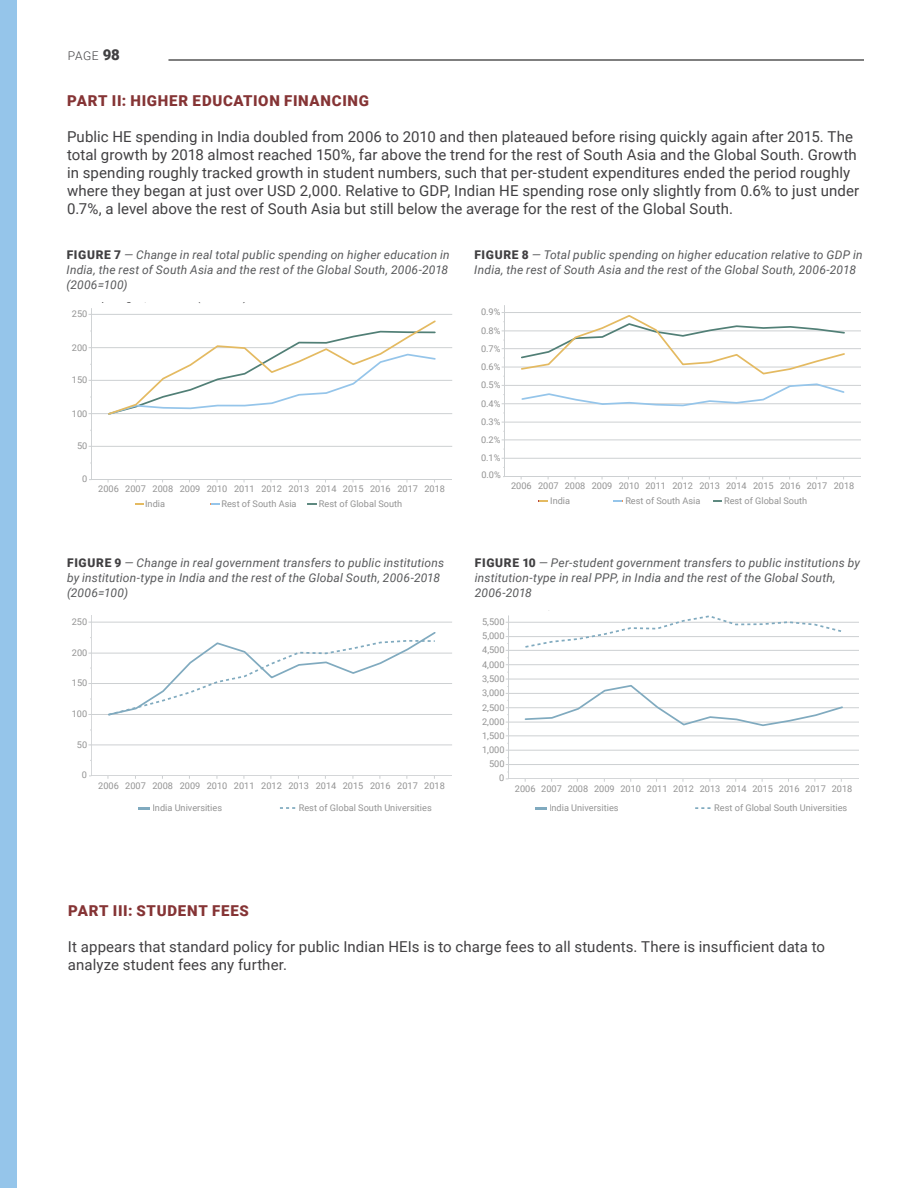
<style>
.page{position:relative;width:918px;height:1188px;background:#fff}
.page>*{position:absolute;margin:0;border:0;box-sizing:border-box;transform-origin:0 0}
.Body{font:15px/18px "Roboto";letter-spacing:.005em;color:#414042}
.V-_Subhead{font:900 15px "Roboto";letter-spacing:.045em;color:#853435}
.Figure_Caption{font:italic 12px/15px "Roboto";letter-spacing:.015em;color:#58595b}
.t1{font:300 12px "Roboto";color:#414042}
.t2{font:9.15px "Roboto";color:#939393}
.s1{font-weight:900;font-size:15px}
.s2{font-weight:900;font-style:normal;color:#414042}
</style>
<div class="page">
<hr style="left:168px;top:60px;width:696px;height:1px;background:#000">
<div style="left:0;top:0;width:17px;height:1188px;background:#95c5ea"></div>
<hr style="left:509px;top:764px;width:350px;height:1px;background:#cdd0d2">
<hr style="left:509px;top:750px;width:350px;height:1px;background:#cdd0d2">
<hr style="left:509px;top:736px;width:350px;height:1px;background:#cdd0d2">
<hr style="left:509px;top:722px;width:350px;height:1px;background:#cdd0d2">
<hr style="left:509px;top:707px;width:350px;height:1px;background:#cdd0d2">
<hr style="left:509px;top:693px;width:350px;height:1px;background:#cdd0d2">
<hr style="left:509px;top:679px;width:350px;height:1px;background:#cdd0d2">
<hr style="left:509px;top:664px;width:350px;height:1px;background:#cdd0d2">
<hr style="left:509px;top:650px;width:350px;height:1px;background:#cdd0d2">
<hr style="left:509px;top:636px;width:350px;height:1px;background:#cdd0d2">
<hr style="left:509px;top:622px;width:350px;height:1px;background:#cdd0d2">
<svg style="left:524px;top:685px;width:320px;height:41px"></svg>
<hr style="left:509px;top:779px;width:350px;height:1px;background:#cdd0d2">
<hr style="left:509px;top:616px;width:1px;height:163px;background:#cdd0d2">
<svg style="left:523px;top:615px;width:320px;height:33px"></svg>
<svg style="left:695px;top:807px;width:16px;height:2px"></svg>
<svg style="left:535px;top:807px;width:12px;height:2px"></svg>
<hr style="left:91px;top:745px;width:361px;height:1px;background:#cdd0d2">
<hr style="left:91px;top:714px;width:361px;height:1px;background:#cdd0d2">
<hr style="left:91px;top:683px;width:361px;height:1px;background:#cdd0d2">
<hr style="left:91px;top:653px;width:361px;height:1px;background:#cdd0d2">
<hr style="left:91px;top:622px;width:361px;height:1px;background:#cdd0d2">
<svg style="left:107px;top:632px;width:330px;height:84px"></svg>
<hr style="left:91px;top:776px;width:361px;height:1px;background:#cdd0d2">
<hr style="left:91px;top:615px;width:1px;height:161px;background:#cdd0d2">
<svg style="left:280px;top:807px;width:16px;height:2px"></svg>
<svg style="left:138px;top:807px;width:12px;height:2px"></svg>
<hr style="left:505px;top:458px;width:356px;height:1px;background:#cdd0d2">
<hr style="left:505px;top:440px;width:356px;height:1px;background:#cdd0d2">
<hr style="left:505px;top:422px;width:356px;height:1px;background:#cdd0d2">
<hr style="left:505px;top:403px;width:356px;height:1px;background:#cdd0d2">
<hr style="left:505px;top:385px;width:356px;height:1px;background:#cdd0d2">
<hr style="left:505px;top:367px;width:356px;height:1px;background:#cdd0d2">
<hr style="left:505px;top:348px;width:356px;height:1px;background:#cdd0d2">
<hr style="left:505px;top:331px;width:356px;height:1px;background:#cdd0d2">
<hr style="left:505px;top:312px;width:356px;height:1px;background:#cdd0d2">
<svg style="left:520px;top:315px;width:326px;height:60px"></svg>
<hr style="left:505px;top:476px;width:356px;height:1px;background:#cdd0d2">
<hr style="left:505px;top:306px;width:1px;height:171px;background:#cdd0d2">
<svg style="left:713px;top:500px;width:9px;height:2px"></svg>
<svg style="left:520px;top:383px;width:326px;height:24px"></svg>
<svg style="left:614px;top:500px;width:8px;height:2px"></svg>
<svg style="left:539px;top:500px;width:9px;height:2px"></svg>
<hr style="left:91px;top:446px;width:361px;height:1px;background:#cdd0d2">
<hr style="left:91px;top:413px;width:361px;height:1px;background:#cdd0d2">
<hr style="left:91px;top:380px;width:361px;height:1px;background:#cdd0d2">
<hr style="left:91px;top:347px;width:361px;height:1px;background:#cdd0d2">
<hr style="left:91px;top:314px;width:361px;height:1px;background:#cdd0d2">
<svg style="left:108px;top:320px;width:328px;height:95px"></svg>
<hr style="left:91px;top:479px;width:361px;height:1px;background:#cdd0d2">
<hr style="left:91px;top:309px;width:1px;height:171px;background:#cdd0d2">
<svg style="left:308px;top:503px;width:8px;height:2px"></svg>
<svg style="left:211px;top:503px;width:8px;height:2px"></svg>
<svg style="left:135px;top:503px;width:9px;height:2px"></svg>
<p class="t1" style="left:68px;top:48px;width:54px">PAGE <span class="s1">98</span></p>
<h3 class="V-_Subhead" style="left:67px;top:90px;width:303px">PART II: HIGHER EDUCATION FINANCING</h3>
<p class="Body" style="left:67px;top:127px;width:794px">Public HE spending in India doubled from 2006 to 2010 and then plateaued before rising quickly again after 2015. The total growth by 2018 almost reached 150%, far above the trend for the rest of South Asia and the Global South. Growth in spending roughly tracked growth in student numbers, such that per-student expenditures ended the period roughly where they began at just over USD 2,000. Relative to GDP, Indian HE spending rose only slightly from 0.6% to just under 0.7%, a level above the rest of South Asia but still below the average for the rest of the Global South.</p>
<p class="Figure_Caption" style="left:67px;top:246px;width:385px"><span class="s2">FIGURE 7</span> — Change in real total public spending on higher education in<br>India, the rest of South Asia and the rest of the Global South, 2006-2018 (2006=100)</p>
<p class="Figure_Caption" style="left:474px;top:246px;width:390px"><span class="s2">FIGURE 8</span> — Total public spending on higher education relative to GDP in<br>India, the rest of South Asia and the rest of the Global South, 2006-2018</p>
<p class="t2" style="left:72px;top:308px;width:17px">250</p>
<p class="t2" style="left:481px;top:306px;width:21px">0.9%</p>
<p class="t2" style="left:481px;top:324px;width:21px">0.8%</p>
<p class="t2" style="left:72px;top:341px;width:17px">200</p>
<p class="t2" style="left:481px;top:342px;width:21px">0.7%</p>
<p class="t2" style="left:481px;top:360px;width:21px">0.6%</p>
<p class="t2" style="left:72px;top:374px;width:17px">150</p>
<p class="t2" style="left:481px;top:379px;width:21px">0.5%</p>
<p class="t2" style="left:481px;top:397px;width:21px">0.4%</p>
<p class="t2" style="left:72px;top:407px;width:17px">100</p>
<p class="t2" style="left:481px;top:415px;width:21px">0.3%</p>
<p class="t2" style="left:77px;top:440px;width:12px">50</p>
<p class="t2" style="left:481px;top:433px;width:21px">0.2%</p>
<p class="t2" style="left:481px;top:451px;width:21px">0.1%</p>
<p class="t2" style="left:82px;top:467px;width:7px">0</p>
<p class="t2" style="left:82px;top:473px;width:7px">0</p>
<p class="t2" style="left:98px;top:483px;width:348px">2006 2007 2008 2009 2010 2011 2012 2013 2014 2015 2016 2017 2018</p>
<p class="t2" style="left:481px;top:464px;width:21px">0.0%</p>
<p class="t2" style="left:481px;top:469px;width:21px">0.0%</p>
<p class="t2" style="left:511px;top:480px;width:345px">2006 2007 2008 2009 2010 2011 2012 2013 2014 2015 2016 2017 2018</p>
<p class="t2" style="left:145px;top:497px;width:21px">India</p>
<p class="t2" style="left:221px;top:497px;width:77px">Rest of South Asia</p>
<p class="t2" style="left:319px;top:497px;width:85px">Rest of Global South</p>
<p class="t2" style="left:550px;top:494px;width:21px">India</p>
<p class="t2" style="left:625px;top:494px;width:77px">Rest of South Asia</p>
<p class="t2" style="left:724px;top:494px;width:85px">Rest of Global South</p>
<p class="Figure_Caption" style="left:67px;top:555px;width:379px"><span class="s2">FIGURE 9</span> — Change in real government transfers to public institutions by institution-type in India and the rest of the Global South, 2006-2018 (2006=100)</p>
<p class="Figure_Caption" style="left:475px;top:555px;width:387px"><span class="s2">FIGURE 10</span> — Per-student government transfers to public institutions by institution-type in real PPP, in India and the rest of the Global South,<br>2006-2018</p>
<p class="t2" style="left:72px;top:615px;width:17px">250</p>
<p class="t2" style="left:482px;top:615px;width:24px">5,500</p>
<p class="t2" style="left:482px;top:630px;width:24px">5,000</p>
<p class="t2" style="left:72px;top:646px;width:17px">200</p>
<p class="t2" style="left:482px;top:644px;width:24px">4,500</p>
<p class="t2" style="left:482px;top:658px;width:24px">4,000</p>
<p class="t2" style="left:72px;top:677px;width:17px">150</p>
<p class="t2" style="left:482px;top:672px;width:24px">3,500</p>
<p class="t2" style="left:482px;top:687px;width:24px">3,000</p>
<p class="t2" style="left:72px;top:708px;width:17px">100</p>
<p class="t2" style="left:482px;top:701px;width:24px">2,500</p>
<p class="t2" style="left:482px;top:715px;width:24px">2,000</p>
<p class="t2" style="left:77px;top:738px;width:12px">50</p>
<p class="t2" style="left:482px;top:729px;width:24px">1,500</p>
<p class="t2" style="left:482px;top:743px;width:24px">1,000</p>
<p class="t2" style="left:82px;top:763px;width:7px">0</p>
<p class="t2" style="left:82px;top:769px;width:7px">0</p>
<p class="t2" style="left:98px;top:779px;width:348px">2006 2007 2008 2009 2010 2011 2012 2013 2014 2015 2016 2017 2018</p>
<p class="t2" style="left:489px;top:758px;width:17px">500</p>
<p class="t2" style="left:499px;top:772px;width:7px">0</p>
<p class="t2" style="left:515px;top:782px;width:339px">2006 2007 2008 2009 2010 2011 2012 2013 2014 2015 2016 2017 2018</p>
<p class="t2" style="left:152px;top:801px;width:71px">India Universities</p>
<p class="t2" style="left:299px;top:801px;width:134px">Rest of Global South Universities</p>
<p class="t2" style="left:549px;top:801px;width:71px">India Universities</p>
<p class="t2" style="left:714px;top:801px;width:134px">Rest of Global South Universities</p>
<h3 class="V-_Subhead" style="left:68px;top:900px;width:182px">PART III: STUDENT FEES</h3>
<p class="Body" style="left:68px;top:937px;width:759px">It appears that standard policy for public Indian HEIs is to charge fees to all students. There is insufficient data to analyze student fees any further.</p>
</div>
